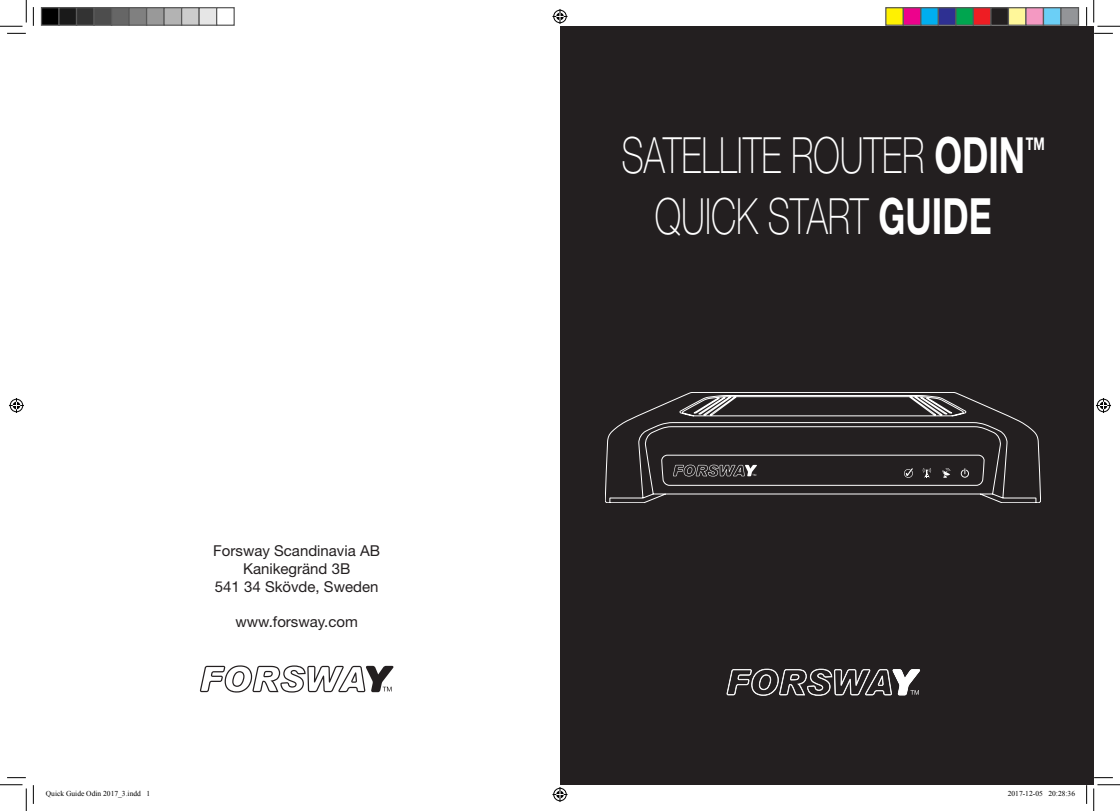
<style>
.page{position:relative;width:1120px;height:811px;background:#fff}
.page>*{position:absolute;margin:0;border:0;box-sizing:border-box;transform-origin:0 0}
.t1{font:100 50px/61.2px "Helvetica Neue";color:#fff;text-align:center;scale:.71 1}
.t2{font:700 17.5px "Helvetica Neue";color:#fff;scale:.71 1}
.t3{font:15px/18px "Helvetica Neue";color:#231f20;text-align:center}
.t4{font:7.5px "Times New Roman";color:#000}
.s1{font-weight:700}
</style>
<div class="page">
<div style="left:560px;top:26px;width:533px;height:759px;background:#231f20"></div>
<svg style="left:726px;top:668px;width:193px;height:28px"></svg>
<svg style="left:605px;top:392px;width:435px;height:111px"></svg>
<svg style="left:672px;top:465px;width:84px;height:11px"></svg>
<svg style="left:903px;top:468px;width:9px;height:10px"></svg>
<svg style="left:922px;top:468px;width:8px;height:10px"></svg>
<svg style="left:942px;top:468px;width:8px;height:10px"></svg>
<svg style="left:960px;top:468px;width:8px;height:10px"></svg>
<svg style="left:200px;top:665px;width:193px;height:27px"></svg>
<svg style="left:7px;top:33px;width:19px;height:1px"></svg>
<svg style="left:1093px;top:33px;width:19px;height:1px"></svg>
<svg style="left:7px;top:777px;width:19px;height:1px"></svg>
<svg style="left:1093px;top:777px;width:19px;height:1px"></svg>
<svg style="left:33px;top:7px;width:1px;height:19px"></svg>
<svg style="left:33px;top:785px;width:1px;height:19px"></svg>
<svg style="left:0;top:0;width:27px;height:27px"></svg>
<svg style="left:0;top:784px;width:27px;height:27px"></svg>
<svg style="left:1093px;top:0;width:26px;height:27px"></svg>
<svg style="left:1093px;top:784px;width:26px;height:27px"></svg>
<svg style="left:552px;top:9px;width:15px;height:15px"></svg>
<svg style="left:552px;top:787px;width:15px;height:15px"></svg>
<svg style="left:9px;top:398px;width:15px;height:15px"></svg>
<svg style="left:1096px;top:398px;width:14px;height:15px"></svg>
<div style="left:41px;top:8px;width:18px;height:17px;background:#000"></div>
<div style="left:41px;top:7px;width:19px;height:19px;border:1px solid #595959"></div>
<div style="left:59px;top:8px;width:17px;height:17px;background:#1a1a1a"></div>
<div style="left:58px;top:7px;width:19px;height:19px;border:1px solid #595959"></div>
<div style="left:76px;top:8px;width:18px;height:17px;background:#333"></div>
<div style="left:76px;top:7px;width:19px;height:19px;border:1px solid #595959"></div>
<div style="left:94px;top:8px;width:17px;height:17px;background:#4d4d4d"></div>
<div style="left:93px;top:7px;width:19px;height:19px;border:1px solid #595959"></div>
<div style="left:111px;top:8px;width:18px;height:17px;background:#666"></div>
<div style="left:111px;top:7px;width:19px;height:19px;border:1px solid #595959"></div>
<div style="left:129px;top:8px;width:17px;height:17px;background:#808080"></div>
<div style="left:128px;top:7px;width:19px;height:19px;border:1px solid #595959"></div>
<div style="left:146px;top:8px;width:18px;height:17px;background:#999"></div>
<div style="left:146px;top:7px;width:19px;height:19px;border:1px solid #595959"></div>
<div style="left:164px;top:8px;width:17px;height:17px;background:#b3b3b3"></div>
<div style="left:163px;top:7px;width:19px;height:19px;border:1px solid #595959"></div>
<div style="left:181px;top:8px;width:18px;height:17px;background:#ccc"></div>
<div style="left:181px;top:7px;width:19px;height:19px;border:1px solid #595959"></div>
<div style="left:199px;top:8px;width:17px;height:17px;background:#e6e6e6"></div>
<div style="left:198px;top:7px;width:19px;height:19px;border:1px solid #595959"></div>
<div style="left:216px;top:7px;width:19px;height:19px;border:1px solid #595959"></div>
<div style="left:885px;top:8px;width:18px;height:17px;background:#fff101"></div>
<div style="left:884px;top:7px;width:19px;height:19px;border:1px solid #595959"></div>
<div style="left:903px;top:8px;width:17px;height:17px;background:#ed028c"></div>
<div style="left:902px;top:7px;width:19px;height:19px;border:1px solid #595959"></div>
<div style="left:920px;top:8px;width:18px;height:17px;background:#00aeef"></div>
<div style="left:919px;top:7px;width:19px;height:19px;border:1px solid #595959"></div>
<div style="left:938px;top:8px;width:17px;height:17px;background:#2e3092"></div>
<div style="left:937px;top:7px;width:19px;height:19px;border:1px solid #595959"></div>
<div style="left:955px;top:8px;width:18px;height:17px;background:#00a54f"></div>
<div style="left:954px;top:7px;width:19px;height:19px;border:1px solid #595959"></div>
<div style="left:973px;top:8px;width:17px;height:17px;background:#ee1d23"></div>
<div style="left:972px;top:7px;width:19px;height:19px;border:1px solid #595959"></div>
<div style="left:990px;top:8px;width:18px;height:17px;background:#231f20"></div>
<div style="left:989px;top:7px;width:19px;height:19px;border:1px solid #595959"></div>
<div style="left:1008px;top:8px;width:17px;height:17px;background:#fff79a"></div>
<div style="left:1007px;top:7px;width:19px;height:19px;border:1px solid #595959"></div>
<div style="left:1025px;top:8px;width:18px;height:17px;background:#f499c2"></div>
<div style="left:1024px;top:7px;width:19px;height:19px;border:1px solid #595959"></div>
<div style="left:1043px;top:8px;width:17px;height:17px;background:#6bcff6"></div>
<div style="left:1042px;top:7px;width:19px;height:19px;border:1px solid #595959"></div>
<div style="left:1060px;top:8px;width:18px;height:17px;background:#939598"></div>
<div style="left:1059px;top:7px;width:19px;height:19px;border:1px solid #595959"></div>
<p class="t3" style="left:213px;top:541px;width:168px">Forsway Scandinavia AB<br>Kanikegränd 3B<br>541 34 Skövde, Sweden</p>
<p class="t3" style="left:235px;top:613px;width:124px">www.forsway.com</p>
<h1 class="t1" style="left:621px;top:124px;width:570px">SATELLITE ROUTER <span class="s1">ODIN<br></span>QUICK START <span class="s1">GUIDE</span></h1>
<p class="t2" style="left:1025px;top:132px;width:28px">TM</p>
<p class="t4" style="left:46px;top:788px;width:106px">Quick Guide Odin 2017_3.indd 1</p>
<p class="t4" style="left:1007px;top:788px;width:69px">2017-12-05 20:28:36</p>
</div>
